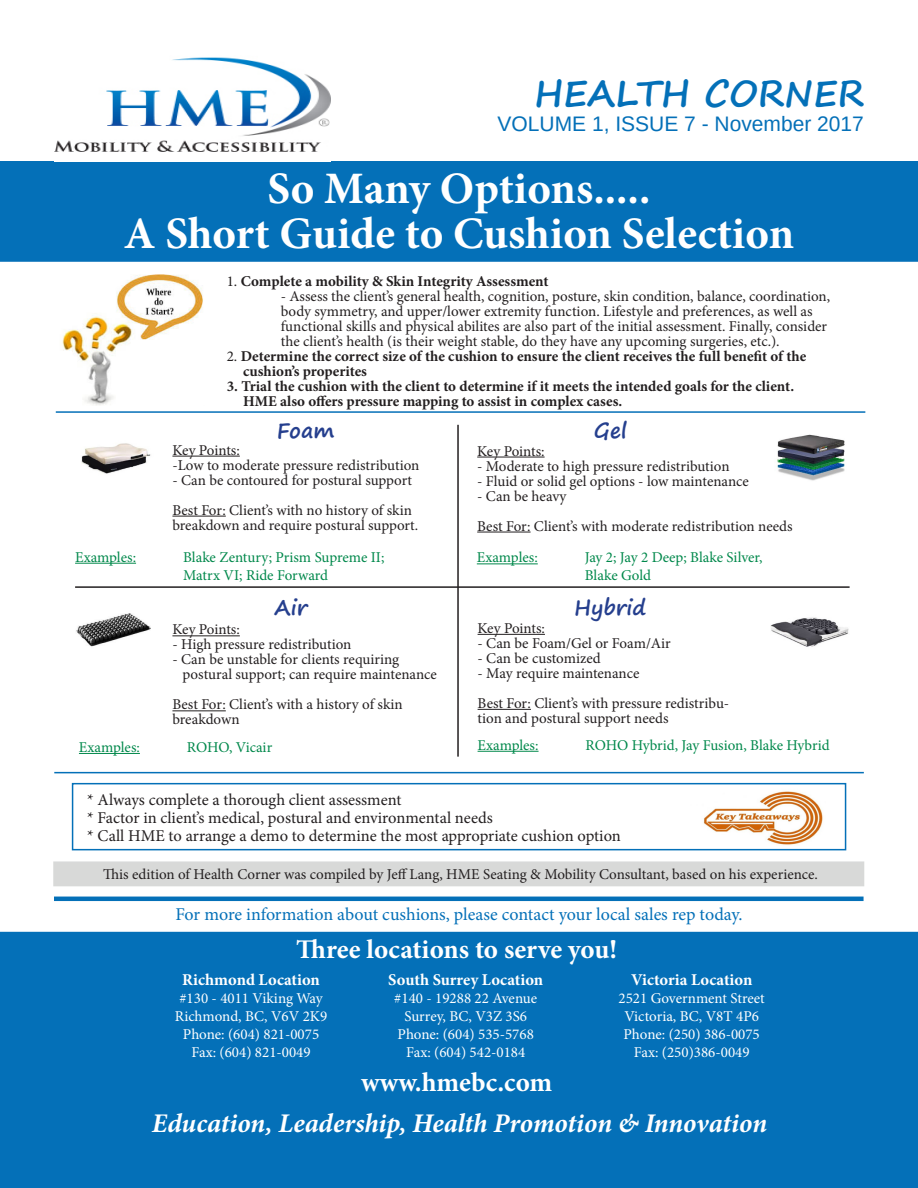
<style>
.page{position:relative;width:918px;height:1188px;background:#fff}
.page>*{position:absolute;margin:0;border:0;box-sizing:border-box;transform-origin:0 0}
.t1{font:700 45px "Minion Pro";color:#fff}
.t2{font:700 36px "Segoe Print";color:#0470b8}
.t3{font:italic 700 27px "Minion Pro";letter-spacing:-.005em;color:#fff}
.t4{font:700 27px "Minion Pro";color:#fff}
.t5{font:21px "Arimo";color:#0470b8}
.t6{font:700 21px "Segoe Print";color:#253f8e}
.t7{font:18px "Minion Pro";color:#0470b8}
.t8{font:16.5px "Minion Pro";color:#231f20}
.t9{font:700 16.5px "Minion Pro";color:#fff}
.t10{font:15px/15px "Minion Pro";color:#231f20}
.t11{font:700 15px "Minion Pro";color:#231f20}
.t12{font:15px "Minion Pro";color:#fff}
.t13{font:15px "Minion Pro";letter-spacing:-.005em;color:#00884b}
.s1{font-weight:400}
</style>
<div class="page">
<div style="left:0;top:161px;width:918px;height:101px;background:#0470b8"></div>
<img style="left:54px;top:57px;width:277px;height:95px">
<hr style="left:54px;top:897px;width:810px;height:4px;background:#0470b8">
<div style="left:0;top:932px;width:918px;height:256px;background:#0470b8"></div>
<hr style="left:54px;top:772px;width:810px;height:1px;background:#0470b8">
<div style="left:53px;top:861px;width:811px;height:25px;background:#d8d9d8"></div>
<img style="left:62px;top:274px;width:141px;height:131px">
<img style="left:703px;top:791px;width:120px;height:54px">
<div style="left:72px;top:783px;width:774px;height:67px;border:2px solid #0470b8"></div>
<hr style="left:56px;top:411px;width:809px;height:2px;background:#0470b8">
<hr style="left:457px;top:425px;width:2px;height:332px;background:#231f20">
<hr style="left:75px;top:586px;width:775px;height:2px;background:#231f20">
<img style="left:76px;top:613px;width:74px;height:34px">
<img style="left:81px;top:443px;width:70px;height:31px">
<img style="left:777px;top:434px;width:68px;height:47px">
<img style="left:771px;top:617px;width:78px;height:30px">
<hr style="left:172px;top:456px;width:68px;height:1px;background:#231f20">
<hr style="left:172px;top:516px;width:54px;height:1px;background:#231f20">
<hr style="left:75px;top:563px;width:61px;height:1px;background:#00884b">
<hr style="left:172px;top:635px;width:68px;height:1px;background:#231f20">
<hr style="left:172px;top:710px;width:54px;height:1px;background:#231f20">
<hr style="left:79px;top:753px;width:61px;height:1px;background:#00884b">
<hr style="left:477px;top:457px;width:68px;height:1px;background:#231f20">
<hr style="left:477px;top:532px;width:54px;height:1px;background:#231f20">
<hr style="left:478px;top:634px;width:67px;height:1px;background:#231f20">
<hr style="left:478px;top:709px;width:53px;height:1px;background:#231f20">
<hr style="left:477px;top:564px;width:61px;height:1px;background:#00884b">
<hr style="left:478px;top:751px;width:61px;height:1px;background:#00884b">
<p class="t2" style="left:534px;top:60px;width:331px">HEALTH CORNER</p>
<p class="t5" style="left:498px;top:110px;width:368px">VOLUME 1, ISSUE 7 - November 2017</p>
<p class="t1" style="left:267px;top:157px;width:385px">So Many Options.....</p>
<p class="t1" style="left:124px;top:202px;width:672px">A Short Guide to Cushion Selection</p>
<p class="t11" style="left:227px;top:271px;width:323px"><span class="s1">1.</span> Complete a mobility &amp; Skin Integrity Assessment</p>
<p class="t10" style="left:281px;top:289px;width:551px">- Assess the client’s general health, cognition, posture, skin condition, balance, coordination, body symmetry, and upper/lower extremity function. Lifestyle and preferences, as well as</p>
<p class="t10" style="left:281px;top:319px;width:548px">functional skills and physical abilites are also part of the initial assessment. Finally, consider the client’s health (is their weight stable, do they have any upcoming surgeries, etc.).</p>
<p class="t11" style="left:227px;top:346px;width:581px"><span class="s1">2.</span> Determine the correct size of the cushion to ensure the client receives the full benefit of the</p>
<p class="t11" style="left:243px;top:361px;width:125px">cushion’s properites</p>
<p class="t11" style="left:227px;top:376px;width:569px">3. Trial the cushion with the client to determine if it meets the intended goals for the client.</p>
<p class="t11" style="left:243px;top:391px;width:381px">HME also offers pressure mapping to assist in complex cases.</p>
<p class="t6" style="left:277px;top:411px;width:59px">Foam</p>
<p class="t6" style="left:594px;top:411px;width:35px">Gel</p>
<p class="t10" style="left:172px;top:442px;width:69px">Key Points:</p>
<p class="t10" style="left:172px;top:457px;width:249px">-Low to moderate pressure redistribution</p>
<p class="t10" style="left:172px;top:472px;width:241px">- Can be contoured for postural support</p>
<p class="t10" style="left:172px;top:502px;width:247px">Best For: Client’s with no history of skin breakdown and require postural support.</p>
<p class="t13" style="left:75px;top:547px;width:62px">Examples:</p>
<p class="t13" style="left:183px;top:547px;width:203px">Blake Zentury; Prism Supreme II;</p>
<p class="t13" style="left:183px;top:565px;width:147px">Matrx VI; Ride Forward</p>
<p class="t10" style="left:477px;top:443px;width:69px">Key Points:</p>
<p class="t10" style="left:477px;top:458px;width:254px">- Moderate to high pressure redistribution</p>
<p class="t10" style="left:477px;top:473px;width:273px">- Fluid or solid gel options - low maintenance</p>
<p class="t10" style="left:477px;top:488px;width:91px">- Can be heavy</p>
<p class="t10" style="left:477px;top:518px;width:317px">Best For: Client’s with moderate redistribution needs</p>
<p class="t13" style="left:477px;top:548px;width:62px">Examples:</p>
<p class="t13" style="left:585px;top:548px;width:179px">Jay 2; Jay 2 Deep; Blake Silver,</p>
<p class="t13" style="left:585px;top:566px;width:68px">Blake Gold</p>
<p class="t6" style="left:275px;top:589px;width:34px">Air</p>
<p class="t6" style="left:574px;top:589px;width:74px">Hybrid</p>
<p class="t10" style="left:478px;top:621px;width:69px">Key Points:</p>
<p class="t10" style="left:478px;top:636px;width:195px">- Can be Foam/Gel or Foam/Air</p>
<p class="t10" style="left:478px;top:651px;width:125px">- Can be customized</p>
<p class="t10" style="left:478px;top:666px;width:163px">- May require maintenance</p>
<p class="t10" style="left:478px;top:696px;width:253px">Best For: Client’s with pressure redistribu&shy;tion and postural support needs</p>
<p class="t10" style="left:172px;top:622px;width:69px">Key Points:</p>
<p class="t10" style="left:172px;top:637px;width:180px">- High pressure redistribution</p>
<p class="t10" style="left:172px;top:652px;width:228px">- Can be unstable for clients requiring</p>
<p class="t10" style="left:183px;top:667px;width:256px">postural support; can require maintenance</p>
<p class="t10" style="left:172px;top:697px;width:232px">Best For: Client’s with a history of skin breakdown</p>
<p class="t13" style="left:79px;top:737px;width:62px">Examples:</p>
<p class="t13" style="left:187px;top:737px;width:87px">ROHO, Vicair</p>
<p class="t13" style="left:478px;top:735px;width:62px">Examples:</p>
<p class="t13" style="left:586px;top:735px;width:246px">ROHO Hybrid, Jay Fusion, Blake Hybrid</p>
<p class="t8" style="left:87px;top:788px;width:316px">* Always complete a thorough client assessment</p>
<p class="t8" style="left:87px;top:806px;width:407px">* Factor in client’s medical, postural and environmental needs</p>
<p class="t8" style="left:87px;top:824px;width:535px">* Call HME to arrange a demo to determine the most appropriate cushion option</p>
<p class="t10" style="left:103px;top:867px;width:716px">This edition of Health Corner was compiled by Jeff Lang, HME Seating &amp; Mobility Consultant, based on his experience.</p>
<p class="t7" style="left:175px;top:902px;width:569px">For more information about cushions, please contact your local sales rep today.</p>
<p class="t4" style="left:296px;top:931px;width:323px">Three locations to serve you!</p>
<p class="t9" style="left:182px;top:968px;width:139px">Richmond Location</p>
<p class="t12" style="left:179px;top:988px;width:145px">#130 - 4011 Viking Way</p>
<p class="t12" style="left:175px;top:1006px;width:154px">Richmond, BC, V6V 2K9</p>
<p class="t12" style="left:183px;top:1024px;width:138px">Phone: (604) 821-0075</p>
<p class="t12" style="left:191px;top:1042px;width:121px">Fax: (604) 821-0049</p>
<p class="t9" style="left:388px;top:968px;width:156px">South Surrey Location</p>
<p class="t12" style="left:394px;top:988px;width:144px">#140 - 19288 22 Avenue</p>
<p class="t12" style="left:404px;top:1006px;width:124px">Surrey, BC, V3Z 3S6</p>
<p class="t12" style="left:398px;top:1024px;width:138px">Phone: (604) 535-5768</p>
<p class="t12" style="left:406px;top:1042px;width:121px">Fax: (604) 542-0184</p>
<p class="t9" style="left:631px;top:968px;width:123px">Victoria Location</p>
<p class="t12" style="left:619px;top:988px;width:148px">2521 Government Street</p>
<p class="t12" style="left:624px;top:1006px;width:136px">Victoria, BC, V8T 4P6</p>
<p class="t12" style="left:624px;top:1024px;width:138px">Phone: (250) 386-0075</p>
<p class="t12" style="left:634px;top:1042px;width:117px">Fax: (250)386-0049</p>
<p class="t4" style="left:361px;top:1063px;width:193px">www.hmebc.com</p>
<p class="t3" style="left:152px;top:1104px;width:617px">Education, Leadership, Health Promotion &amp; Innovation</p>
</div>
